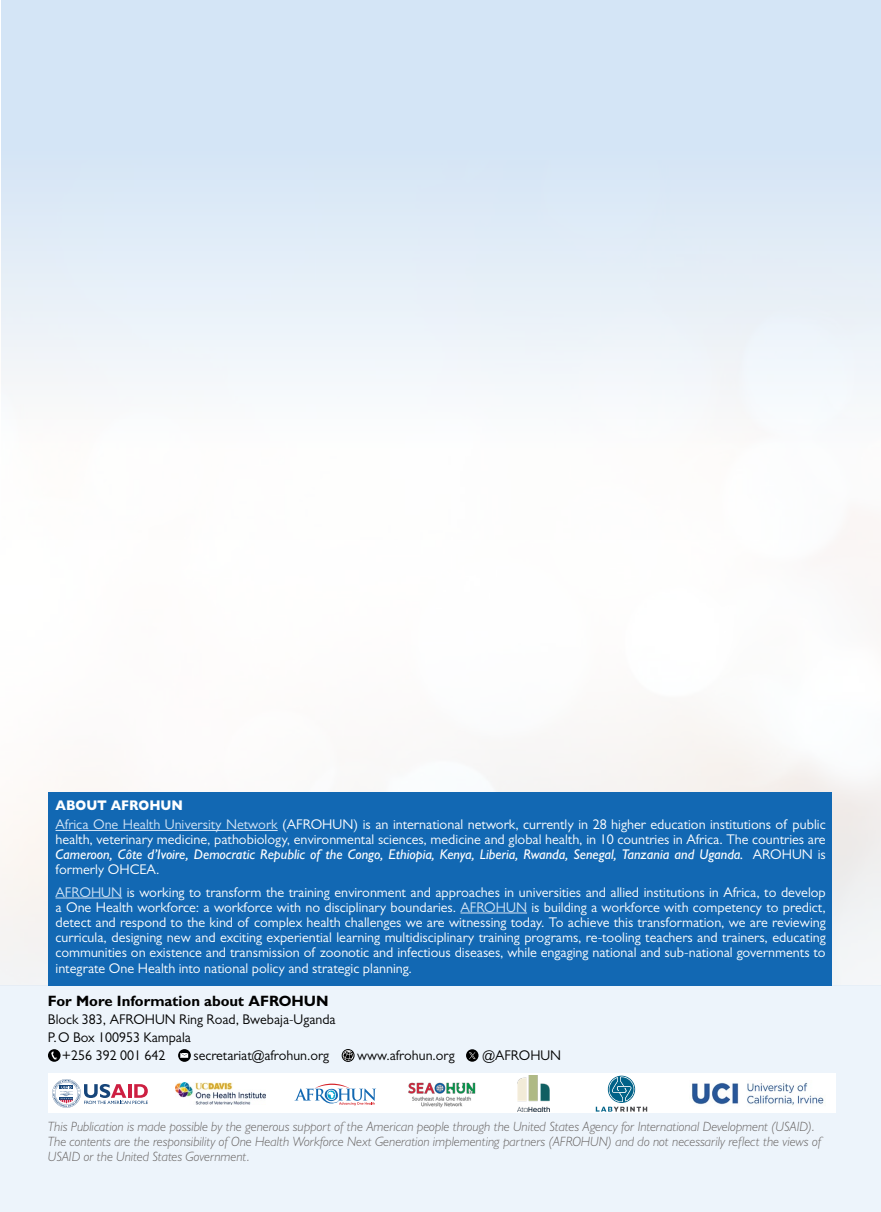
<style>
.page{position:relative;width:881px;height:1212px;background:#fff}
.page>*{position:absolute;margin:0;border:0;box-sizing:border-box;transform-origin:0 0}
.t1{font:700 15px "Gill Sans";color:#000}
.t2{font:14.1px/15px "Gill Sans";color:#fff;text-align:justify}
.t3{font:14.1px "Gill Sans";color:#000}
.t4{font:italic 300 13.5px/15px "Gill Sans";color:#686463}
.s1{font-weight:800}
.s2{color:#d4e5f6}
.s3{font-weight:500;font-style:italic}
</style>
<div class="page">
<img style="left:0;top:0;width:880px;height:986px">
<div style="left:0;top:986px;width:880px;height:226px;background:#edf4fb"></div>
<div style="left:48px;top:1073px;width:787px;height:40px;background:#fff"></div>
<div style="left:49px;top:792px;width:782px;height:194px;background:#1268b3"></div>
<hr style="left:56px;top:830px;width:221px;height:1px;background:#d4e5f6">
<hr style="left:56px;top:897px;width:66px;height:1px;background:#d4e5f6">
<hr style="left:460px;top:912px;width:67px;height:1px;background:#d4e5f6">
<svg style="left:178px;top:1049px;width:13px;height:13px"></svg>
<svg style="left:180px;top:1053px;width:8px;height:5px"></svg>
<svg style="left:48px;top:1049px;width:13px;height:13px"></svg>
<svg style="left:51px;top:1051px;width:6px;height:8px"></svg>
<svg style="left:341px;top:1049px;width:13px;height:13px"></svg>
<svg style="left:342px;top:1050px;width:11px;height:11px"></svg>
<svg style="left:466px;top:1049px;width:12px;height:13px"></svg>
<svg style="left:469px;top:1052px;width:6px;height:7px"></svg>
<img style="left:408px;top:1082px;width:68px;height:26px">
<img style="left:175px;top:1082px;width:90px;height:22px">
<svg style="left:52px;top:1079px;width:96px;height:29px"></svg>
<svg style="left:294px;top:1083px;width:82px;height:23px"></svg>
<img style="left:517px;top:1076px;width:32px;height:35px">
<svg style="left:595px;top:1075px;width:52px;height:37px"></svg>
<img style="left:692px;top:1082px;width:132px;height:23px">
<p class="t2" style="left:56px;top:795px;width:771px;line-height:19.5px"><span class="s1">ABOUT AFROHUN<br></span><span class="s2">Africa One Health University Network</span> (AFROHUN) is an international network, currently in 28 higher education institutions of public</p>
<p class="t2" style="left:56px;top:832px;width:771px">health, veterinary medicine, pathobiology, environmental sciences, medicine and global health, in 10 countries in Africa. The countries are <span class="s3">Cameroon, Côte d’Ivoire, Democratic Republic of the Congo, Ethiopia, Kenya, Liberia, Rwanda, Senegal, Tanzania and Uganda.</span> AROHUN is formerly OHCEA.</p>
<p class="t2" style="left:55px;top:884px;width:771px"><span class="s2">AFROHUN</span> is working to transform the training environment and approaches in universities and allied institutions in Africa, to develop a One Health workforce: a workforce with no disciplinary boundaries. <span class="s2">AFROHUN</span> is building a workforce with competency to predict, detect and respond to the kind of complex health challenges we are witnessing today. To achieve this transformation, we are reviewing curricula, designing new and exciting experiential learning multidisciplinary training programs, re-tooling teachers and trainers, educating communities on existence and transmission of zoonotic and infectious diseases, while engaging national and sub-national governments to</p>
<p class="t2" style="left:55px;top:961px;width:358px">integrate One Health into national policy and strategic planning.</p>
<p class="t1" style="left:48px;top:991px;width:282px">For More Information about AFROHUN</p>
<p class="t3" style="left:48px;top:1011px;width:289px">Block 383, AFROHUN Ring Road, Bwebaja-Uganda</p>
<p class="t3" style="left:48px;top:1029px;width:144px">P.O Box 100953 Kampala</p>
<p class="t3" style="left:62px;top:1047px;width:105px">+256 392 001 642</p>
<p class="t3" style="left:193px;top:1047px;width:137px">secretariat@afrohun.org</p>
<p class="t3" style="left:357px;top:1047px;width:99px">www.afrohun.org</p>
<p class="t3" style="left:482px;top:1047px;width:80px">@AFROHUN</p>
<p class="t4" style="left:48px;top:1118px;width:774px">This Publication is made possible by the generous support of the American people through the United States Agency for International Development (USAID).<br>The contents are the responsibility of One Health Workforce Next Generation implementing partners (AFROHUN) and do not necessarily reflect the views of<br>USAID or the United States Government.</p>
</div>
